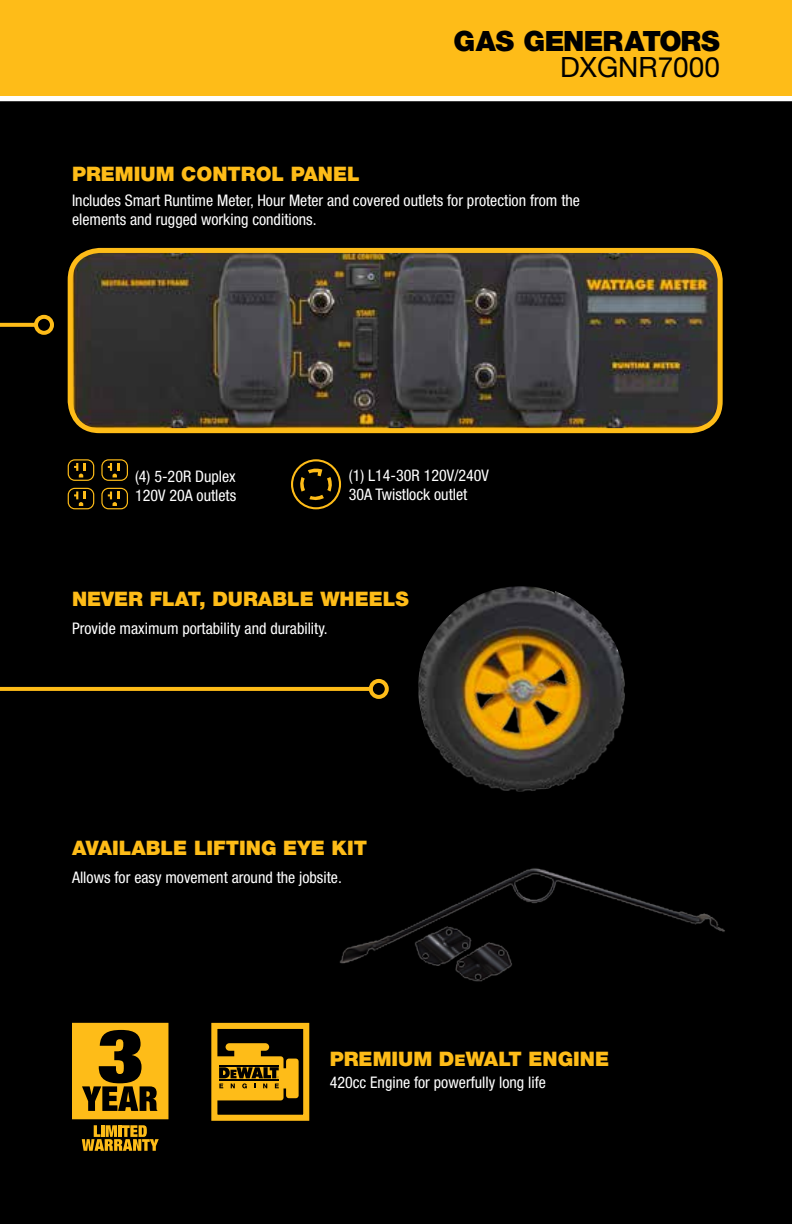
<style>
.page{position:relative;width:792px;height:1224px;background:#fff}
.page>*{position:absolute;margin:0;border:0;box-sizing:border-box;transform-origin:0 0}
.t1{font:900 28px "Helvetica Neue LT Std";letter-spacing:-.02em;color:#000}
.t2{font:28px "Helvetica Neue LT Std";color:#000}
.t3{font:900 20px "Helvetica Neue LT Std";color:#febc18}
.t4{font:condensed 16px/19.2px "Helvetica Neue LT Std";color:#fff}
.s1{font-size:16px}
</style>
<div class="page">
<div style="left:0;top:101px;width:792px;height:1123px;background:#000"></div>
<img style="left:70px;top:250px;width:650px;height:181px">
<div style="left:68px;top:248px;width:655px;height:185px;border:5px solid #febc18;border-radius:30px"></div>
<div style="left:417px;top:594px;width:232px;height:230px;background:#000"></div>
<img style="left:418px;top:586px;width:208px;height:206px">
<div style="left:0;top:0;width:792px;height:95px;background:#febc18"></div>
<div style="left:0;top:321px;width:40px;height:189px;background:#000"></div>
<div style="left:34px;top:315px;width:20px;height:20px;border:4px solid #febc18;border-radius:50%"></div>
<svg style="left:0;top:687px;width:369px;height:4px"></svg>
<div style="left:369px;top:679px;width:20px;height:20px;border:4px solid #febc18;border-radius:50%"></div>
<svg style="left:72px;top:1023px;width:96px;height:96px;background:#b38410"></svg>
<svg style="left:82px;top:1125px;width:77px;height:26px;background:#85620c"></svg>
<div style="left:214px;top:1026px;width:92px;height:92px;background:#000"></div>
<div style="left:211px;top:1023px;width:98px;height:98px;border:6px solid #febc18"></div>
<svg style="left:214px;top:1043px;width:85px;height:57px"></svg>
<svg style="left:291px;top:459px;width:50px;height:50px;background:#342604"></svg>
<svg style="left:101px;top:459px;width:27px;height:22px"></svg>
<svg style="left:68px;top:459px;width:26px;height:22px"></svg>
<svg style="left:101px;top:488px;width:27px;height:21px"></svg>
<svg style="left:68px;top:488px;width:26px;height:21px"></svg>
<img style="left:316px;top:837px;width:437px;height:169px">
<p class="t3" style="left:72px;top:162px;width:289px">PREMIUM CONTROL PANEL</p>
<h1 class="t1" style="left:453px;top:25px;width:268px">GAS GENERATORS</h1>
<h1 class="t2" style="left:560px;top:51px;width:161px">DXGNR7000</h1>
<p class="t4" style="left:72px;top:190px;width:510px">Includes Smart Runtime Meter, Hour Meter and covered outlets for protection from the elements and rugged working conditions.</p>
<p class="t4" style="left:135px;top:467px;width:103px">(4) 5-20R Duplex<br>120V 20A outlets</p>
<p class="t4" style="left:349px;top:465px;width:142px">(1) L14-30R 120V/240V<br>30A Twistlock outlet</p>
<p class="t3" style="left:72px;top:587px;width:338px">NEVER FLAT, DURABLE WHEELS</p>
<p class="t4" style="left:72px;top:619px;width:257px">Provide maximum portability and durability.</p>
<p class="t3" style="left:72px;top:836px;width:297px">AVAILABLE LIFTING EYE KIT</p>
<p class="t4" style="left:72px;top:868px;width:271px">Allows for easy movement around the jobsite.</p>
<p class="t3" style="left:330px;top:1047px;width:281px">PREMIUM D<span class="s1">E</span>WALT ENGINE</p>
<p class="t4" style="left:330px;top:1072px;width:218px">420cc Engine for powerfully long life</p>
</div>
